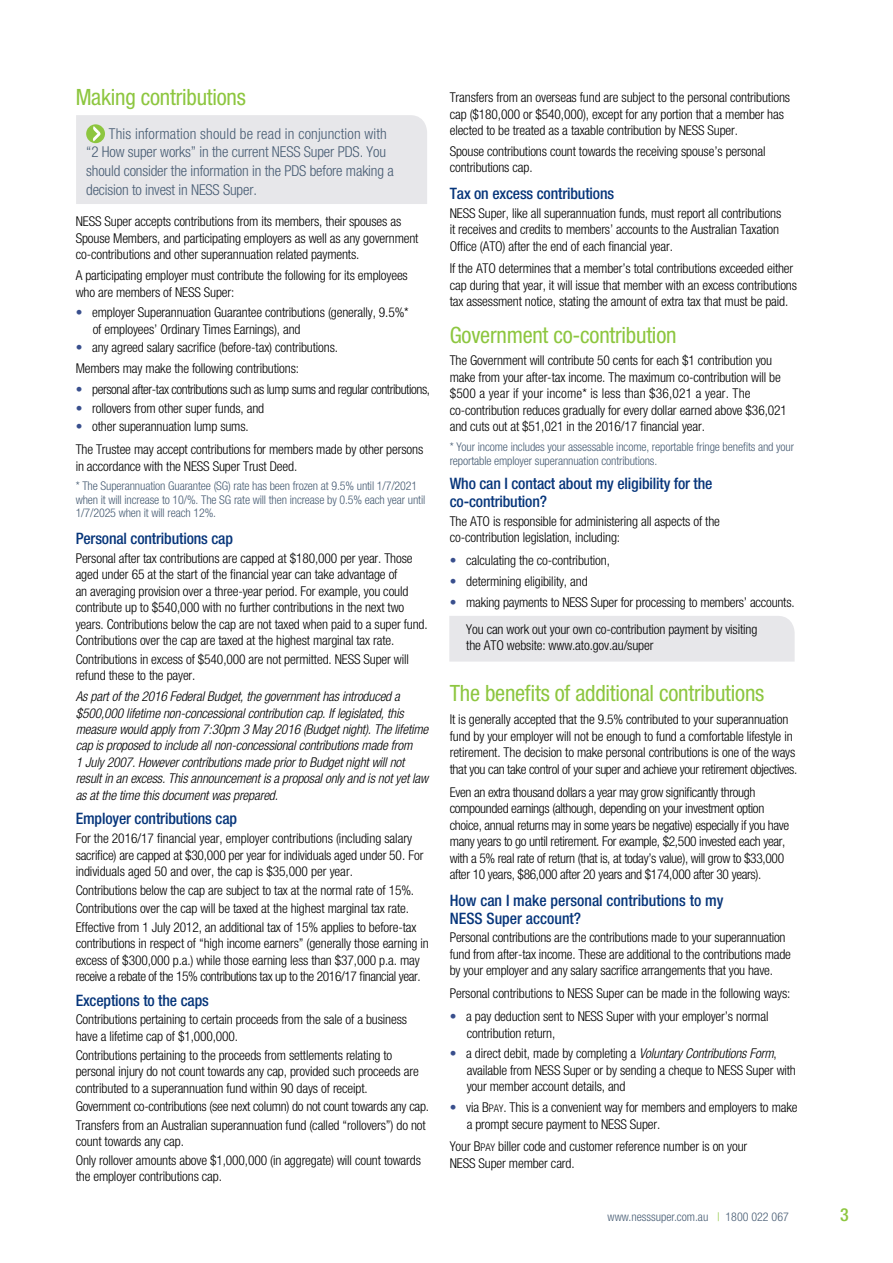
<style>
.page{position:relative;width:893px;height:1263px;background:#fff}
.page>*{position:absolute;margin:0;border:0;box-sizing:border-box;transform-origin:0 0}
.t1{font:condensed 22.5px "Helvetica Neue";letter-spacing:-.01em;color:#8dc63f}
.t2{font:500 condensed 18px "Helvetica Neue";color:#8dc63f}
.t3{font:500 condensed 15.75px/18px "Helvetica Neue";letter-spacing:-.01em;color:#06357a}
.t4{font:300 condensed 15px/18.8px "Helvetica Neue";letter-spacing:-.01em;color:#485d74}
.t5{font:300 condensed 13.5px/16.5px "Helvetica Neue";letter-spacing:-.01em;color:#000}
.t6{font:italic 300 condensed 13.5px/16.5px "Helvetica Neue";letter-spacing:-.01em;color:#000}
.t7{font:300 condensed 13.5px "Helvetica Neue";letter-spacing:-.03em;color:#000}
.t8{font:300 condensed 12px/13.5px "Helvetica Neue";letter-spacing:-.01em;color:#485d74}
.s1{color:#394f8d}
.s2{font-style:italic}
.s3{font-size:10.5px}
.s4{color:#8dc63f}
</style>
<div class="page">
<div style="left:449px;top:616px;width:346px;height:45px;background:#e7e7ea"></div>
<div style="left:76px;top:115px;width:351px;height:89px;background:#e7e7ea"></div>
<h1 class="t1" style="left:76px;top:84px;width:172px">Making contributions</h1>
<p class="t4" style="left:86px;top:124px;width:309px;text-indent:23px">This information should be read in conjunction with “2 How super works” in the current NESS Super PDS. You should consider the information in the PDS before making a decision to invest in NESS Super.</p>
<p class="t5" style="left:76px;top:213px;width:344px">NESS Super accepts contributions from its members, their spouses as<br>Spouse Members, and participating employers as well as any government co-contributions and other superannuation related payments.</p>
<p class="t5" style="left:76px;top:267px;width:334px">A participating employer must contribute the following for its employees who are members of NESS Super:</p>
<p class="t5" style="left:93px;top:304px;width:318px;text-indent:-17px"><span class="s1">•</span> employer Superannuation Guarantee contributions (generally, 9.5%* of employees’ Ordinary Times Earnings), and</p>
<p class="t5" style="left:76px;top:337px;width:264px;line-height:20.7px"><span class="s1">•</span> any agreed salary sacrifice (before-tax) contributions.<br>Members may make the following contributions:</p>
<p class="t7" style="left:76px;top:381px;width:356px"><span class="s1">•</span> personal after-tax contributions such as lump sums and regular contributions,</p>
<p class="t5" style="left:76px;top:399px;width:190px"><span class="s1">•</span> rollovers from other super funds, and</p>
<p class="t5" style="left:76px;top:415px;width:349px;line-height:23px"><span class="s1">•</span> other superannuation lump sums.<br>The Trustee may accept contributions for members made by other persons</p>
<p class="t5" style="left:76px;top:457px;width:223px">in accordance with the NESS Super Trust Deed.</p>
<p class="t8" style="left:76px;top:479px;width:351px">* The Superannuation Guarantee (SG) rate has been frozen at 9.5% until 1/7/2021 when it will increase to 10/%. The SG rate will then increase by 0.5% each year until<br>1/7/2025 when it will reach 12%.</p>
<p class="t3" style="left:76px;top:529px;width:159px">Personal contributions cap</p>
<p class="t5" style="left:76px;top:549px;width:353px">Personal after tax contributions are capped at $180,000 per year. Those aged under 65 at the start of the financial year can take advantage of<br>an averaging provision over a three-year period. For example, you could contribute up to $540,000 with no further contributions in the next two years. Contributions below the cap are not taxed when paid to a super fund.<br>Contributions over the cap are taxed at the highest marginal tax rate.</p>
<p class="t5" style="left:76px;top:651px;width:335px">Contributions in excess of $540,000 are not permitted. NESS Super will refund these to the payer.</p>
<p class="t6" style="left:76px;top:688px;width:354px">As part of the 2016 Federal Budget, the government has introduced a $500,000 lifetime non-concessional contribution cap. If legislated, this measure would apply from 7:30pm 3 May 2016 (Budget night). The lifetime cap is proposed to include all non-concessional contributions made from<br>1 July 2007. However contributions made prior to Budget night will not result in an excess. This announcement is a proposal only and is not yet law as at the time this document was prepared.</p>
<p class="t3" style="left:76px;top:810px;width:163px">Employer contributions cap</p>
<p class="t5" style="left:76px;top:830px;width:349px">For the 2016/17 financial year, employer contributions (including salary sacrifice) are capped at $30,000 per year for individuals aged under 50. For individuals aged 50 and over, the cap is $35,000 per year.</p>
<p class="t5" style="left:76px;top:880px;width:342px;line-height:18.6px">Contributions below the cap are subject to tax at the normal rate of 15%.<br>Contributions over the cap will be taxed at the highest marginal tax rate.<br>Effective from 1 July 2012, an additional tax of 15% applies to before-tax</p>
<p class="t5" style="left:76px;top:935px;width:355px">contributions in respect of “high income earners” (generally those earning in excess of $300,000 p.a.) while those earning less than $37,000 p.a. may receive a rebate of the 15% contributions tax up to the 2016/17 financial year.</p>
<p class="t3" style="left:76px;top:991px;width:135px">Exceptions to the caps</p>
<p class="t5" style="left:76px;top:1011px;width:333px">Contributions pertaining to certain proceeds from the sale of a business have a lifetime cap of $1,000,000.</p>
<p class="t5" style="left:76px;top:1046px;width:345px">Contributions pertaining to the proceeds from settlements relating to personal injury do not count towards any cap, provided such proceeds are contributed to a superannuation fund within 90 days of receipt.</p>
<p class="t5" style="left:76px;top:1097px;width:355px;line-height:18.6px">Government co-contributions (see next column) do not count towards any cap.<br>Transfers from an Australian superannuation fund (called “rollovers”) do not</p>
<p class="t5" style="left:76px;top:1132px;width:347px;line-height:18.6px">count towards any cap.<br>Only rollover amounts above $1,000,000 (in aggregate) will count towards</p>
<p class="t5" style="left:76px;top:1168px;width:148px">the employer contributions cap.</p>
<p class="t5" style="left:450px;top:89px;width:342px">Transfers from an overseas fund are subject to the personal contributions cap ($180,000 or $540,000), except for any portion that a member has elected to be treated as a taxable contribution by NESS Super.</p>
<p class="t5" style="left:450px;top:143px;width:317px">Spouse contributions count towards the receiving spouse’s personal contributions cap.</p>
<p class="t3" style="left:450px;top:184px;width:166px">Tax on excess contributions</p>
<p class="t5" style="left:450px;top:204px;width:333px">NESS Super, like all superannuation funds, must report all contributions it receives and credits to members’ accounts to the Australian Taxation<br>Office (ATO) after the end of each financial year.</p>
<p class="t5" style="left:450px;top:260px;width:349px">If the ATO determines that a member’s total contributions exceeded either cap during that year, it will issue that member with an excess contributions tax assessment notice, stating the amount of extra tax that must be paid.</p>
<h1 class="t1" style="left:450px;top:322px;width:228px">Government co-contribution</h1>
<p class="t5" style="left:450px;top:352px;width:339px">The Government will contribute 50 cents for each $1 contribution you make from your after-tax income. The maximum co-contribution will be $500 a year if your income* is less than $36,021 a year. The co-contribution reduces gradually for every dollar earned above $36,021 and cuts out at $51,021 in the 2016/17 financial year.</p>
<p class="t8" style="left:450px;top:440px;width:346px">* Your income includes your assessable income, reportable fringe benefits and your reportable employer superannuation contributions.</p>
<p class="t3" style="left:450px;top:474px;width:264px">Who can I contact about my eligibility for the co-contribution?</p>
<p class="t5" style="left:450px;top:513px;width:272px">The ATO is responsible for administering all aspects of the co-contribution legislation, including:</p>
<p class="t5" style="left:450px;top:552px;width:162px"><span class="s1">•</span> calculating the co-contribution,</p>
<p class="t5" style="left:450px;top:573px;width:139px"><span class="s1">•</span> determining eligibility, and</p>
<p class="t5" style="left:466px;top:588px;width:330px;line-height:27.2px;text-indent:-16px"><span class="s1">•</span> making payments to NESS Super for processing to members’ accounts.<br>You can work out your own co-contribution payment by visiting</p>
<p class="t5" style="left:466px;top:637px;width:189px">the ATO website: www.ato.gov.au/super</p>
<h1 class="t1" style="left:450px;top:680px;width:316px">The benefits of additional contributions</h1>
<p class="t5" style="left:450px;top:711px;width:349px">It is generally accepted that the 9.5% contributed to your superannuation fund by your employer will not be enough to fund a comfortable lifestyle in retirement. The decision to make personal contributions is one of the ways that you can take control of your super and achieve your retirement objectives.</p>
<p class="t5" style="left:450px;top:783px;width:341px">Even an extra thousand dollars a year may grow significantly through compounded earnings (although, depending on your investment option choice, annual returns may in some years be negative) especially if you have many years to go until retirement. For example, $2,500 invested each year, with a 5% real rate of return (that is, at today’s value), will grow to $33,000 after 10 years, $86,000 after 20 years and $174,000 after 30 years).</p>
<p class="t3" style="left:450px;top:891px;width:275px">How can I make personal contributions to my<br>NESS Super account?</p>
<p class="t5" style="left:450px;top:929px;width:343px">Personal contributions are the contributions made to your superannuation fund from after-tax income. These are additional to the contributions made by your employer and any salary sacrifice arrangements that you have.</p>
<p class="t5" style="left:450px;top:985px;width:342px">Personal contributions to NESS Super can be made in the following ways:</p>
<p class="t5" style="left:467px;top:1008px;width:303px;text-indent:-17px"><span class="s1">•</span> a pay deduction sent to NESS Super with your employer’s normal contribution return,</p>
<p class="t5" style="left:467px;top:1045px;width:331px;text-indent:-17px"><span class="s1">•</span> a direct debit, made by completing a <span class="s2">Voluntary Contributions Form</span>, available from NESS Super or by sending a cheque to NESS Super with your member account details, and</p>
<p class="t5" style="left:467px;top:1099px;width:332px;text-indent:-17px"><span class="s1">•</span> via B<span class="s3">PAY</span>. This is a convenient way for members and employers to make a prompt secure payment to NESS Super.</p>
<p class="t5" style="left:450px;top:1138px;width:299px">Your B<span class="s3">PAY</span> biller code and customer reference number is on your<br>NESS Super member card.</p>
<p class="t8" style="left:608px;top:1210px;width:183px">www.nesssuper.com.au <span class="s4">|</span> 1800 022 067</p>
<h2 class="t2" style="left:840px;top:1204px;width:10px">3</h2>
</div>
